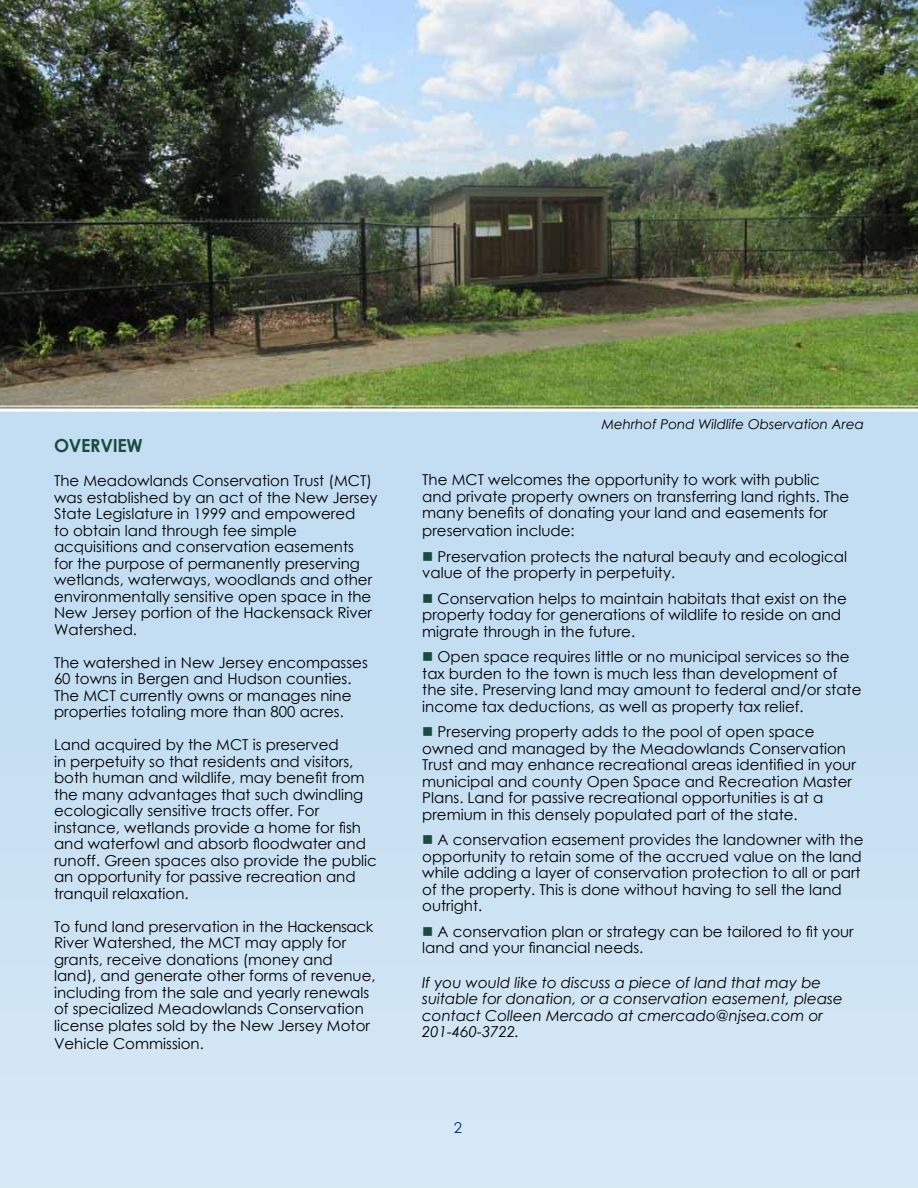
<style>
.page{position:relative;width:918px;height:1188px;background:#c3def2}
.page>*{position:absolute;margin:0;border:0;box-sizing:border-box;transform-origin:0 0}
.t1{font:700 18px "Century Gothic";letter-spacing:-.015em;color:#194c3e}
.t2{font:15px/16.5px "Century Gothic";color:#000}
.t3{font:italic 15px/16.5px "Century Gothic";color:#000}
.t4{font:15px "Century Gothic";color:#052e71}
.t5{font:italic 13.5px "Century Gothic";color:#000}
.s1{color:#194c3e}
</style>
<div class="page">
<img style="left:0;top:0;width:918px;height:407px">
<p class="t1" style="left:54px;top:431px;width:90px">OVERVIEW</p>
<p class="t2" style="left:54px;top:472px;width:325px">The Meadowlands Conservation Trust (MCT) was established by an act of the New Jersey State Legislature in 1999 and empowered<br>to obtain land through fee simple acquisitions and conservation easements<br>for the purpose of permanently preserving wetlands, waterways, woodlands and other environmentally sensitive open space in the New Jersey portion of the Hackensack River Watershed.</p>
<p class="t2" style="left:54px;top:654px;width:315px">The watershed in New Jersey encompasses 60 towns in Bergen and Hudson counties.<br>The MCT currently owns or manages nine properties totaling more than 800 acres.</p>
<p class="t2" style="left:54px;top:736px;width:324px">Land acquired by the MCT is preserved<br>in perpetuity so that residents and visitors, both human and wildlife, may benefit from the many advantages that such dwindling ecologically sensitive tracts offer. For instance, wetlands provide a home for fish and waterfowl and absorb floodwater and runoff. Green spaces also provide the public an opportunity for passive recreation and tranquil relaxation.</p>
<p class="t2" style="left:54px;top:918px;width:323px">To fund land preservation in the Hackensack River Watershed, the MCT may apply for grants, receive donations (money and land), and generate other forms of revenue, including from the sale and yearly renewals of specialized Meadowlands Conservation license plates sold by the New Jersey Motor</p>
<p class="t2" style="left:54px;top:1035px;width:151px">Vehicle Commission.</p>
<p class="t5" style="left:602px;top:415px;width:264px">Mehrhof Pond Wildlife Observation Area</p>
<p class="t2" style="left:422px;top:471px;width:429px">The MCT welcomes the opportunity to work with public and private property owners on transferring land rights. The many benefits of donating your land and easements for</p>
<p class="t2" style="left:422px;top:522px;width:154px">preservation include:</p>
<p class="t2" style="left:422px;top:548px;width:426px"><span class="s1">■</span> Preservation protects the natural beauty and ecological value of the property in perpetuity.</p>
<p class="t2" style="left:422px;top:590px;width:426px"><span class="s1">■</span> Conservation helps to maintain habitats that exist on the property today for generations of wildlife to reside on and migrate through in the future.</p>
<p class="t2" style="left:422px;top:648px;width:441px"><span class="s1">■</span> Open space requires little or no municipal services so the tax burden to the town is much less than development of the site. Preserving land may amount to federal and/or state income tax deductions, as well as property tax relief.</p>
<p class="t2" style="left:422px;top:723px;width:435px"><span class="s1">■</span> Preserving property adds to the pool of open space owned and managed by the Meadowlands Conservation Trust and may enhance recreational areas identified in your municipal and county Open Space and Recreation Master Plans. Land for passive recreational opportunities is at a premium in this densely populated part of the state.</p>
<p class="t2" style="left:422px;top:831px;width:443px"><span class="s1">■</span> A conservation easement provides the landowner with the opportunity to retain some of the accrued value on the land while adding a layer of conservation protection to all or part of the property. This is done without having to sell the land outright.</p>
<p class="t2" style="left:422px;top:923px;width:433px"><span class="s1">■</span> A conservation plan or strategy can be tailored to fit your land and your financial needs.</p>
<p class="t3" style="left:422px;top:974px;width:422px">If you would like to discuss a piece of land that may be suitable for donation, or a conservation easement, please contact Colleen Mercado at cmercado@njsea.com or 201-460-3722.</p>
<p class="t4" style="left:454px;top:1117px;width:10px">2</p>
</div>
